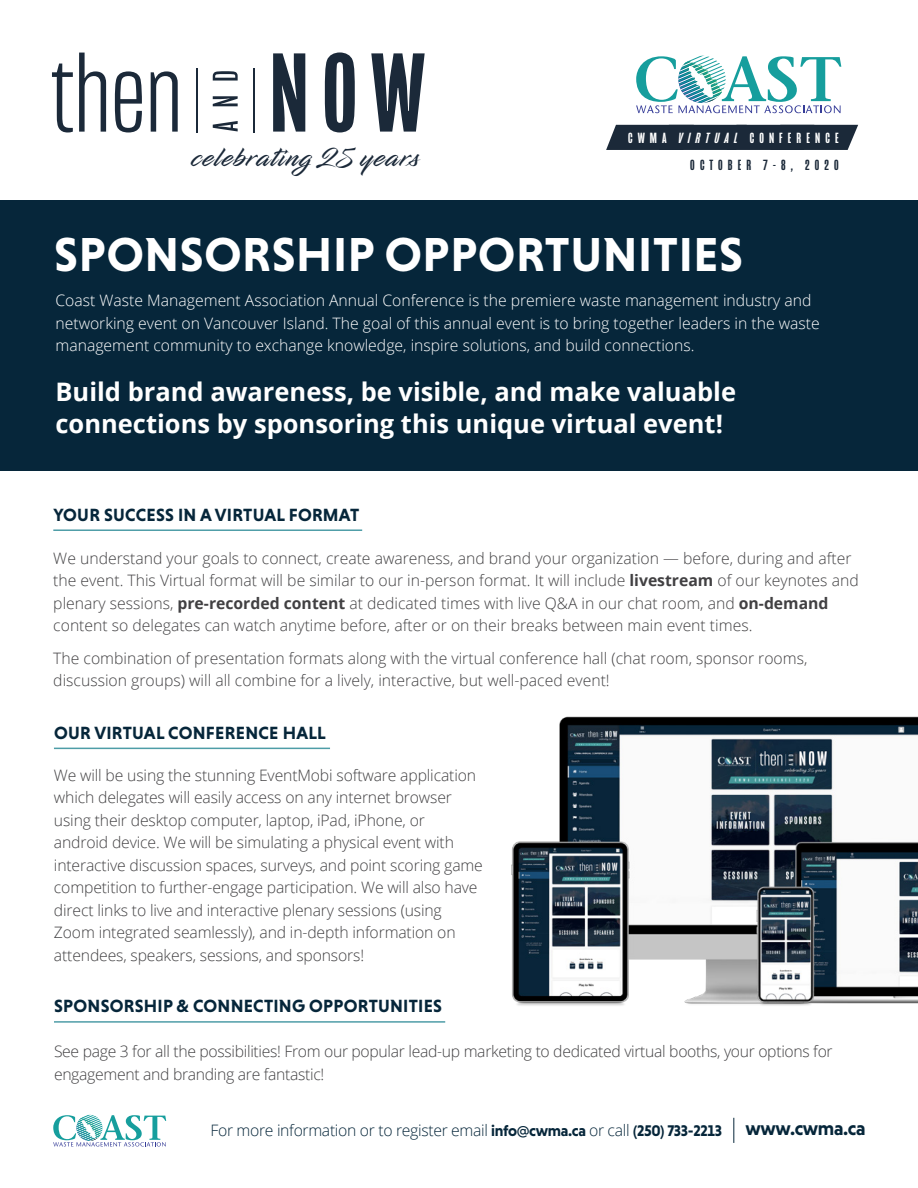
<style>
.page{position:relative;width:918px;height:1188px;background:#fff}
.page>*{position:absolute;margin:0;border:0;box-sizing:border-box;transform-origin:0 0}
.t1{font:700 48.45px "Niveau Grotesk";letter-spacing:.015em;color:#fff}
.t2{font:27.3px "Infinite Stroke";letter-spacing:.06em;color:#1b2939}
.t3{font:700 25.5px/33px "Open Sans";color:#fff}
.t4{font:700 18px "Niveau Grotesk";letter-spacing:.015em;color:#06263a}
.t5{font:300 15.75px/22.5px "Open Sans";letter-spacing:-.01em;color:#414042}
.t6{font:300 15.75px/22.5px "Open Sans";color:#fff}
.t7{font:300 15.75px "Open Sans";letter-spacing:-.02em;color:#06263a}
.t8{font:500 15.15px/26.5px "Mongoose";letter-spacing:.34em;color:#1b2939;text-align:right}
.s1{color:#fff}
.s2{font-style:italic;color:#fff}
.s3{font-weight:700}
.s4{font-family:"Niveau Grotesk";font-weight:700}
.s5{font-family:"Niveau Grotesk";font-weight:700;font-size:19.5px}
</style>
<div class="page">
<div style="left:0;top:201px;width:918px;height:270px;background:#06263a"></div>
<svg style="left:636px;top:56px;width:205px;height:57px"></svg>
<svg style="left:53px;top:1115px;width:113px;height:32px"></svg>
<svg style="left:734px;top:1118px;width:1px;height:25px"></svg>
<hr style="left:53px;top:529px;width:309px;height:2px;background:#4e9da7">
<hr style="left:54px;top:748px;width:276px;height:1px;background:#4e9da7">
<hr style="left:54px;top:1021px;width:391px;height:2px;background:#4e9da7">
<svg style="left:213px;top:121px;width:25px;height:10px"></svg>
<svg style="left:52px;top:64px;width:21px;height:68px"></svg>
<svg style="left:79px;top:53px;width:27px;height:79px"></svg>
<svg style="left:115px;top:71px;width:27px;height:61px"></svg>
<svg style="left:151px;top:71px;width:27px;height:61px"></svg>
<svg style="left:273px;top:53px;width:32px;height:79px"></svg>
<svg style="left:325px;top:52px;width:30px;height:80px"></svg>
<svg style="left:371px;top:53px;width:54px;height:79px"></svg>
<hr style="left:196px;top:68px;width:1px;height:64px;background:#1b2939">
<hr style="left:253px;top:68px;width:1px;height:64px;background:#1b2939">
<svg style="left:213px;top:96px;width:25px;height:10px"></svg>
<svg style="left:213px;top:71px;width:25px;height:10px"></svg>
<div style="left:606px;top:125px;width:252px;height:25px;background:#1b2939"></div>
<img style="left:335px;top:716px;width:583px;height:307px">
<h2 class="t2" style="left:194px;top:140px;width:229px">celebrating 25 years</h2>
<p class="t8" style="left:628px;top:125px;width:212px"><span class="s1">CWMA</span> <span class="s2">VIRTUAL</span> <span class="s1">CONFERENCE<br></span>OCTOBER 7-8, 2020</p>
<h1 class="t1" style="left:54px;top:227px;width:690px">SPONSORSHIP OPPORTUNITIES</h1>
<p class="t6" style="left:55px;top:289px;width:766px">Coast Waste Management Association Annual Conference is the premiere waste management industry and networking event on Vancouver Island. The goal of this annual event is to bring together leaders in the waste management community to exchange knowledge, inspire solutions, and build connections.</p>
<h3 class="t3" style="left:55px;top:374px;width:682px">Build brand awareness, be visible, and make valuable connections by sponsoring this unique virtual event!</h3>
<p class="t4" style="left:53px;top:504px;width:308px">YOUR SUCCESS IN A VIRTUAL FORMAT</p>
<p class="t5" style="left:53px;top:547px;width:807px">We understand your goals to connect, create awareness, and brand your organization — before, during and after the event. This Virtual format will be similar to our in-person format. It will include <span class="s3">livestream</span> of our keynotes and plenary sessions, <span class="s3">pre-recorded content</span> at dedicated times with live Q&amp;A in our chat room, and <span class="s3">on-demand </span>content so delegates can watch anytime before, after or on their breaks between main event times.</p>
<p class="t5" style="left:53px;top:647px;width:756px">The combination of presentation formats along with the virtual conference hall (chat room, sponsor rooms, discussion groups) will all combine for a lively, interactive, but well-paced event!</p>
<p class="t4" style="left:54px;top:722px;width:273px">OUR VIRTUAL CONFERENCE HALL</p>
<p class="t5" style="left:54px;top:763px;width:430px">We will be using the stunning EventMobi software application which delegates will easily access on any internet browser using their desktop computer, laptop, iPad, iPhone, or android device. We will be simulating a physical event with interactive discussion spaces, surveys, and point scoring game competition to further-engage participation. We will also have direct links to live and interactive plenary sessions (using Zoom integrated seamlessly), and in-depth information on attendees, speakers, sessions, and sponsors!</p>
<p class="t4" style="left:54px;top:996px;width:390px">SPONSORSHIP &amp; CONNECTING OPPORTUNITIES</p>
<p class="t5" style="left:54px;top:1040px;width:780px">See page 3 for all the possibilities! From our popular lead-up marketing to dedicated virtual booths, your options for engagement and branding are fantastic!</p>
<p class="t7" style="left:211px;top:1120px;width:656px">For more information or to register email <span class="s4">info@cwma.ca</span> or call <span class="s4">(250) 733-2213</span> <span class="s5">www.cwma.ca</span></p>
</div>
